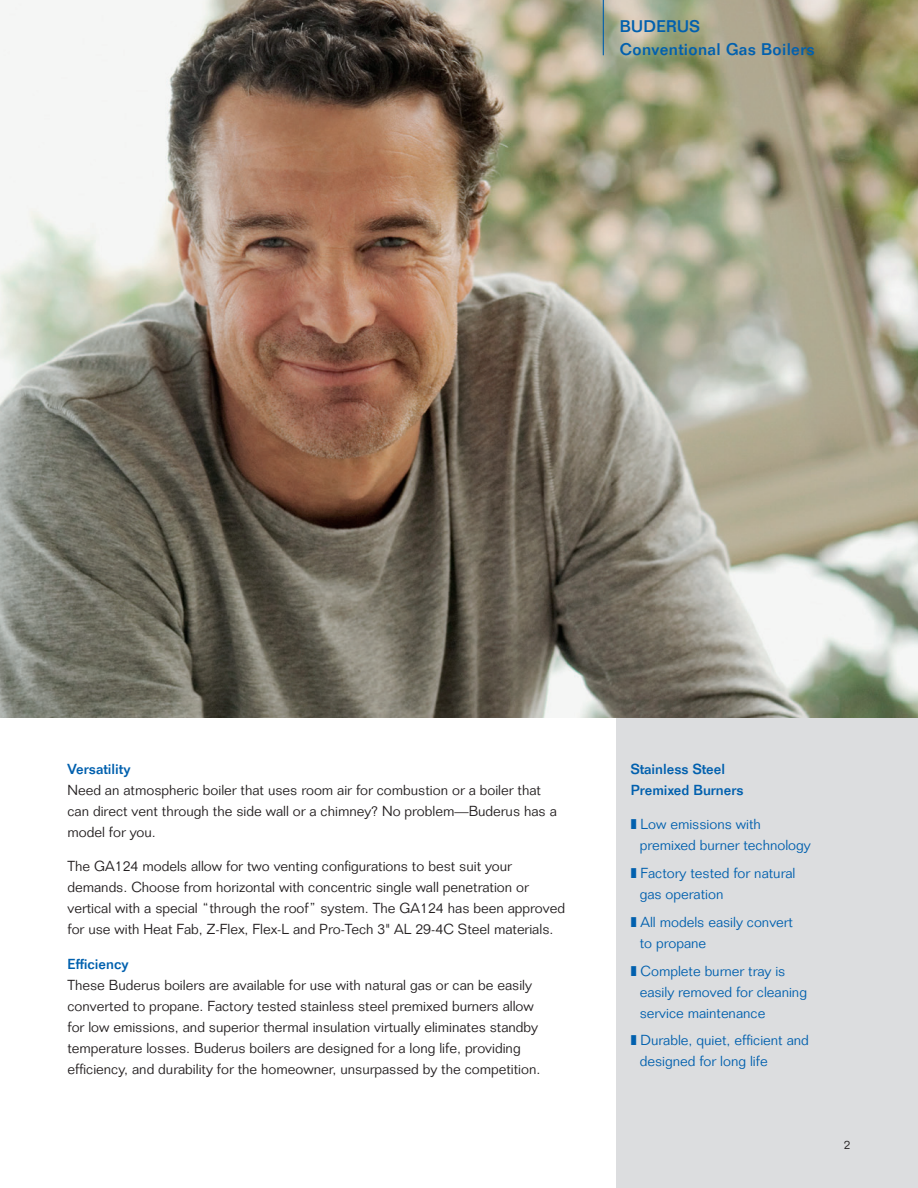
<style>
.page{position:relative;width:918px;height:1188px;background:#fff}
.page>*{position:absolute;margin:0;border:0;box-sizing:border-box;transform-origin:0 0}
.t1{font:500 16.5px "Folio";letter-spacing:.02em;color:#0160ae}
.t2{font:300 14.25px/21px "Folio";color:#231f20}
.t3{font:300 14.25px/21px "Folio";color:#0160ae}
.t4{font:500 14.25px/21px "Folio";color:#0160ae}
.t5{font:300 12px "Folio";color:#231f20}
.s1{font-weight:500;color:#0160ae}
</style>
<div class="page">
<div style="left:616px;top:501px;width:302px;height:687px;background:#dcdddf"></div>
<img style="left:0;top:0;width:918px;height:717px">
<hr style="left:603px;top:0;width:1px;height:55px;background:#0160ae">
<p class="t1" style="left:620px;top:16px;width:81px">BUDERUS</p>
<p class="t1" style="left:620px;top:39px;width:196px">Conventional Gas Boilers</p>
<p class="t2" style="left:68px;top:758px;width:491px"><span class="s1">Versatility<br></span>Need an atmospheric boiler that uses room air for combustion or a boiler that can direct vent through the side wall or a chimney? No problem—Buderus has a model for you.</p>
<p class="t2" style="left:68px;top:856px;width:499px">The GA124 models allow for two venting configurations to best suit your demands. Choose from horizontal with concentric single wall penetration or vertical with a special “through the roof” system. The GA124 has been approved for use with Heat Fab, Z-Flex, Flex-L and Pro-Tech 3" AL 29-4C Steel materials.</p>
<p class="t2" style="left:68px;top:953px;width:475px"><span class="s1">Efficiency<br></span>These Buderus boilers are available for use with natural gas or can be easily converted to propane. Factory tested stainless steel premixed burners allow for low emissions, and superior thermal insulation virtually eliminates standby temperature losses. Buderus boilers are designed for a long life, providing efficiency, and durability for the homeowner, unsurpassed by the competition.</p>
<p class="t4" style="left:631px;top:758px;width:114px">Stainless Steel<br>Premixed Burners</p>
<p class="t3" style="left:640px;top:814px;width:173px;text-indent:-9px">❚ Low emissions with premixed burner technology</p>
<p class="t3" style="left:640px;top:863px;width:157px;text-indent:-9px">❚ Factory tested for natural gas operation</p>
<p class="t3" style="left:640px;top:911px;width:155px;text-indent:-9px">❚ All models easily convert to propane</p>
<p class="t3" style="left:640px;top:960px;width:169px;text-indent:-9px">❚ Complete burner tray is easily removed for cleaning service maintenance</p>
<p class="t3" style="left:640px;top:1030px;width:171px;text-indent:-9px">❚ Durable, quiet, efficient and designed for long life</p>
<p class="t5" style="left:844px;top:1137px;width:8px">2</p>
</div>
